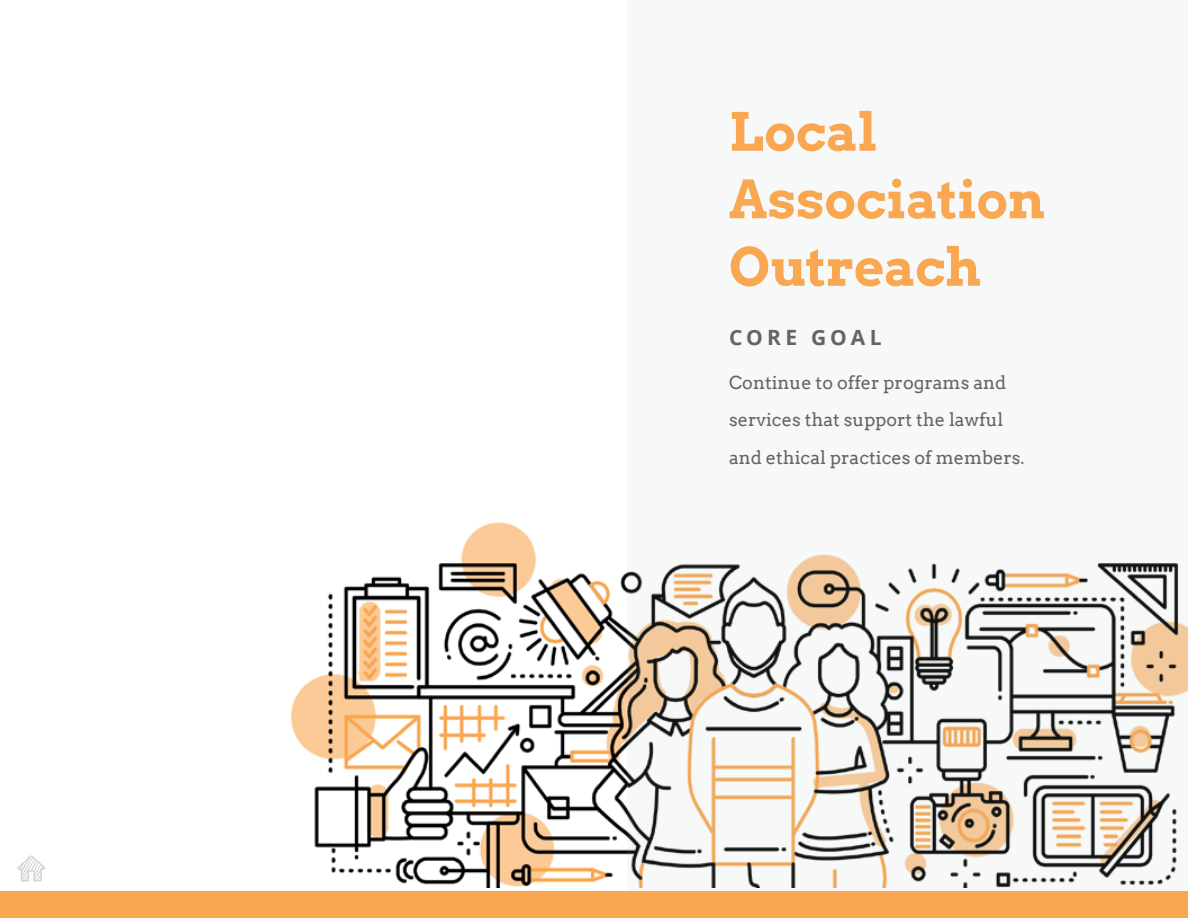
<style>
.page{position:relative;width:1188px;height:918px;background:#fff}
.page>*{position:absolute;margin:0;border:0;box-sizing:border-box;transform-origin:0 0}
.t1{font:700 52.5px/67.5px "Arvo";letter-spacing:-.005em;color:#faa751}
.t2{font:700 21px "Open Sans";letter-spacing:.195em;color:#636466}
.t3{font:18px/37.5px "Arvo";color:#636466}
</style>
<div class="page">
<svg style="left:17px;top:855px;width:28px;height:27px"></svg>
<img style="left:290px;top:522px;width:337px;height:365px">
<svg style="left:627px;top:554px;width:561px;height:334px;fill:#f6f9f8"></svg>
<div style="left:0;top:891px;width:1188px;height:27px;background:#faa751"></div>
<h1 class="t1" style="left:729px;top:98px;width:318px">Local<br>Association<br>Outreach</h1>
<p class="t2" style="left:729px;top:322px;width:154px">CORE GOAL</p>
<p class="t3" style="left:729px;top:364px;width:297px">Continue to offer programs and services that support the lawful and ethical practices of members.</p>
</div>
